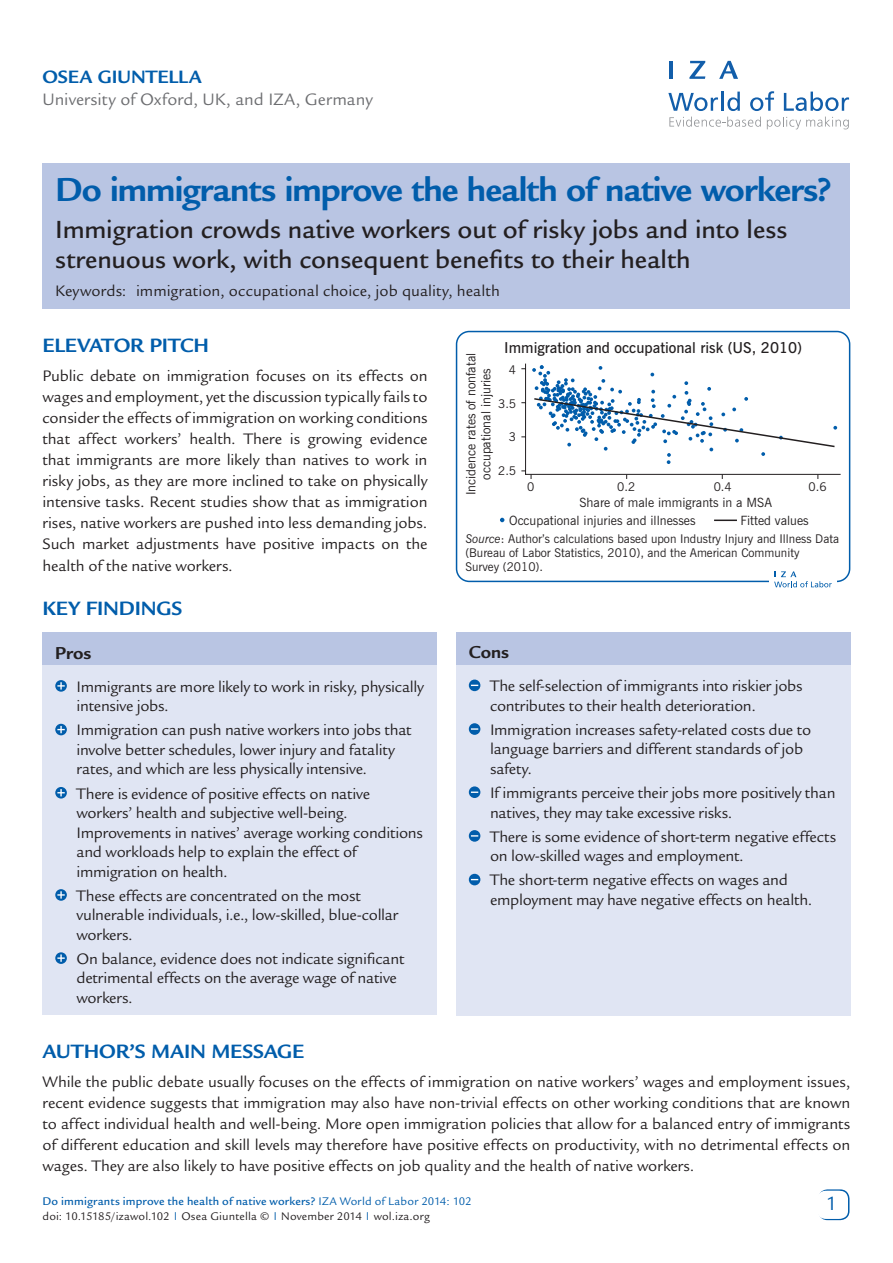
<style>
.page{position:relative;width:893px;height:1263px;background:#fff}
.page>*{position:absolute;margin:0;border:0;box-sizing:border-box;transform-origin:0 0}
.t1{font:700 36px "Legacy Sans Std";letter-spacing:-.025em;color:#015dab}
.t2{font:500 27px/30px "Legacy Sans Std";letter-spacing:-.005em;color:#231f20}
.t3{font:700 21px "Legacy Sans Std";letter-spacing:-.005em;color:#015dab}
.t4{font:21px "Legacy Sans Std";color:#015dab}
.t5{font:700 19.5px "Legacy Sans Std";letter-spacing:-.005em;color:#015dab}
.t6{font:700 18.75px "Legacy Sans Std";letter-spacing:-.005em;color:#231f20}
.t7{font:18px "Legacy Sans Std";color:#6c6d70}
.t8{font:16.5px/19.5px "Legacy Sans Std";letter-spacing:-.015em;color:#231f20}
.t9{font:600 15px "News Gothic BT";color:#231f20}
.t10{font:12.75px/15px "News Gothic BT";color:#231f20;text-align:center}
.t11{font:12px/14.4px "News Gothic BT";color:#231f20}
.t12{font:12px/15px "Legacy Sans Std";letter-spacing:.015em;color:#231f20}
.s1{font-style:italic}
.s2{font-weight:500;color:#015dab}
.s3{color:#015dab}
</style>
<div class="page">
<div style="left:818px;top:1189px;width:31px;height:31px;border:2px solid #015dab;border-radius:9px"></div>
<div style="left:817px;top:1191px;width:30px;height:28px;background:#fff;border-radius:9px"></div>
<svg style="left:668px;top:93px;width:50px;height:18px"></svg>
<hr style="left:721px;top:92px;width:3px;height:19px;background:#125eaa">
<svg style="left:727px;top:92px;width:13px;height:19px"></svg>
<svg style="left:750px;top:91px;width:24px;height:20px"></svg>
<svg style="left:784px;top:92px;width:65px;height:19px"></svg>
<svg style="left:669px;top:117px;width:92px;height:10px"></svg>
<svg style="left:767px;top:117px;width:82px;height:12px"></svg>
<hr style="left:669px;top:61px;width:4px;height:18px;background:#125eaa">
<svg style="left:689px;top:61px;width:16px;height:18px"></svg>
<svg style="left:719px;top:61px;width:19px;height:18px"></svg>
<div style="left:456px;top:635px;width:394px;height:381px;background:#e0e5f3"></div>
<div style="left:43px;top:635px;width:394px;height:380px;background:#e0e5f3"></div>
<div style="left:43px;top:632px;width:394px;height:33px;background:#b9c5e3"></div>
<div style="left:456px;top:632px;width:394px;height:33px;background:#b9c5e3"></div>
<svg style="left:55px;top:680px;width:12px;height:12px"></svg>
<svg style="left:57px;top:682px;width:8px;height:7px"></svg>
<svg style="left:55px;top:724px;width:12px;height:11px"></svg>
<svg style="left:57px;top:726px;width:8px;height:7px"></svg>
<svg style="left:55px;top:787px;width:12px;height:11px"></svg>
<svg style="left:57px;top:789px;width:8px;height:7px"></svg>
<svg style="left:55px;top:889px;width:12px;height:12px"></svg>
<svg style="left:57px;top:891px;width:8px;height:8px"></svg>
<svg style="left:55px;top:952px;width:12px;height:12px"></svg>
<svg style="left:57px;top:954px;width:8px;height:8px"></svg>
<svg style="left:469px;top:679px;width:11px;height:12px"></svg>
<div style="left:469px;top:723px;width:11px;height:12px;background:#015dab;border-radius:50%"></div>
<svg style="left:471px;top:728px;width:7px;height:2px"></svg>
<div style="left:469px;top:786px;width:11px;height:12px;background:#015dab;border-radius:50%"></div>
<svg style="left:471px;top:791px;width:7px;height:2px"></svg>
<svg style="left:469px;top:830px;width:11px;height:12px"></svg>
<svg style="left:469px;top:874px;width:11px;height:11px"></svg>
<div style="left:43px;top:163px;width:807px;height:146px;background:#b9c5e3"></div>
<div style="left:456px;top:331px;width:394px;height:251px;border:2px solid #015dab;border-radius:13px"></div>
<hr style="left:525px;top:364px;width:1px;height:110px;background:#231f20">
<hr style="left:525px;top:474px;width:316px;height:1px;background:#231f20">
<svg style="left:500px;top:518px;width:4px;height:4px"></svg>
<svg style="left:521px;top:365px;width:316px;height:157px"></svg>
<div style="left:769px;top:566px;width:68px;height:27px;background:#fff"></div>
<svg style="left:774px;top:571px;width:58px;height:16px"></svg>
<p class="t5" style="left:43px;top:66px;width:161px">Osea Giuntella</p>
<p class="t7" style="left:43px;top:89px;width:332px">University of Oxford, UK, and IZA, Germany</p>
<h1 class="t1" style="left:55px;top:169px;width:778px">Do immigrants improve the health of native workers?</h1>
<h2 class="t2" style="left:55px;top:214px;width:733px">Immigration crowds native workers out of risky jobs and into less strenuous work, with consequent benefits to their health</h2>
<p class="t8" style="left:55px;top:282px;width:446px">Keywords: immigration, occupational choice, job quality, health</p>
<p class="t3" style="left:43px;top:333px;width:168px">ELEVATOR PITCH</p>
<p class="t8" style="left:43px;top:366px;width:387px;line-height:21px;text-align:justify">Public debate on immigration focuses on its effects on wages and employment, yet the discussion typically fails to consider the effects of immigration on working conditions that affect workers’ health. There is growing evidence that immigrants are more likely than natives to work in risky jobs, as they are more inclined to take on physically intensive tasks. Recent studies show that as immigration rises, native workers are pushed into less demanding jobs.<br>Such market adjustments have positive impacts on the health of the native workers.</p>
<p class="t3" style="left:43px;top:597px;width:140px">KEY FIN DINGS</p>
<p class="t6" style="left:55px;top:642px;width:38px">Pros</p>
<p class="t8" style="left:77px;top:677px;width:349px">Immigrants are more likely to work in risky, physically intensive jobs.</p>
<p class="t8" style="left:77px;top:721px;width:337px">Immigration can push native workers into jobs that involve better schedules, lower injury and fatality rates, and which are less physically intensive.</p>
<p class="t8" style="left:77px;top:784px;width:348px">There is evidence of positive effects on native workers’ health and subjective well-being.<br>Improvements in natives’ average working conditions and workloads help to explain the effect of immigration on health.</p>
<p class="t8" style="left:77px;top:886px;width:323px">These effects are concentrated on the most vulnerable individuals, i.e., low-skilled, blue-collar workers.</p>
<p class="t8" style="left:77px;top:949px;width:329px">On balance, evidence does not indicate significant detrimental effects on the average wage of native workers.</p>
<p class="t9" style="left:504px;top:338px;width:299px">Immigration and occupational risk (US, 2010)</p>
<p class="t10" style="left:463px;top:495px;width:144px;rotate:-90deg">Incidence rates of nonfatal occupational injuries</p>
<p class="t11" style="left:509px;top:362px;width:9px">4</p>
<p class="t11" style="left:498px;top:396px;width:20px">3.5</p>
<p class="t11" style="left:509px;top:430px;width:9px">3</p>
<p class="t11" style="left:498px;top:464px;width:20px">2.5</p>
<p class="t11" style="left:527px;top:480px;width:9px">0</p>
<p class="t11" style="left:617px;top:480px;width:20px">0.2</p>
<p class="t11" style="left:714px;top:480px;width:20px">0.4</p>
<p class="t11" style="left:808px;top:480px;width:20px">0.6</p>
<p class="t10" style="left:509px;top:493px;width:264px;line-height:18.1px;text-align:left;text-indent:70px">Share of male immigrants in a MSA<br>Occupational injuries and illnesses</p>
<p class="t10" style="left:740px;top:513px;width:70px">Fitted values</p>
<p class="t11" style="left:465px;top:531px;width:375px"><span class="s1">Source</span>: Author’s calculations based upon Industry Injury and Illness Data (Bureau of Labor Statistics, 2010), and the American Community<br>Survey (2010).</p>
<p class="t6" style="left:469px;top:642px;width:42px">Cons</p>
<p class="t8" style="left:490px;top:676px;width:314px">The self-selection of immigrants into riskier jobs contributes to their health deterioration.</p>
<p class="t8" style="left:490px;top:720px;width:323px">Immigration increases safety-related costs due to language barriers and different standards of job safety.</p>
<p class="t8" style="left:490px;top:783px;width:347px">If immigrants perceive their jobs more positively than natives, they may take excessive risks.</p>
<p class="t8" style="left:490px;top:827px;width:348px">There is some evidence of short-term negative effects on low-skilled wages and employment.</p>
<p class="t8" style="left:490px;top:871px;width:324px">The short-term negative effects on wages and employment may have negative effects on health.</p>
<p class="t3" style="left:43px;top:1039px;width:15px">AUT</p>
<p class="t3" style="left:84px;top:1039px;width:99px">HOR’S MAIN</p>
<p class="t3" style="left:212px;top:1039px;width:31px">MESSA</p>
<p class="t3" style="left:277px;top:1039px;width:26px">GE</p>
<p class="t8" style="left:43px;top:1072px;width:809px;line-height:21px;text-align:justify">While the public debate usually focuses on the effects of immigration on native workers’ wages and employment issues, recent evidence suggests that immigration may also have non-trivial effects on other working conditions that are known to affect individual health and well-being. More open immigration policies that allow for a balanced entry of immigrants of different education and skill levels may therefore have positive effects on productivity, with no detrimental effects on wages. They are also likely to have positive effects on job quality and the health of native workers.</p>
<p class="t12" style="left:43px;top:1193px;width:431px"><span class="s2">Do immigrants improve the health of native workers?</span> <span class="s3">IZA World of Labor 2014: 102 </span>doi: 10.15185/izawol.102 <sup>|</sup> Osea Giuntella © <sup>|</sup> November 2014 <sup>|</sup> wol.iza.org</p>
<p class="t4" style="left:828px;top:1192px;width:13px">1</p>
</div>
